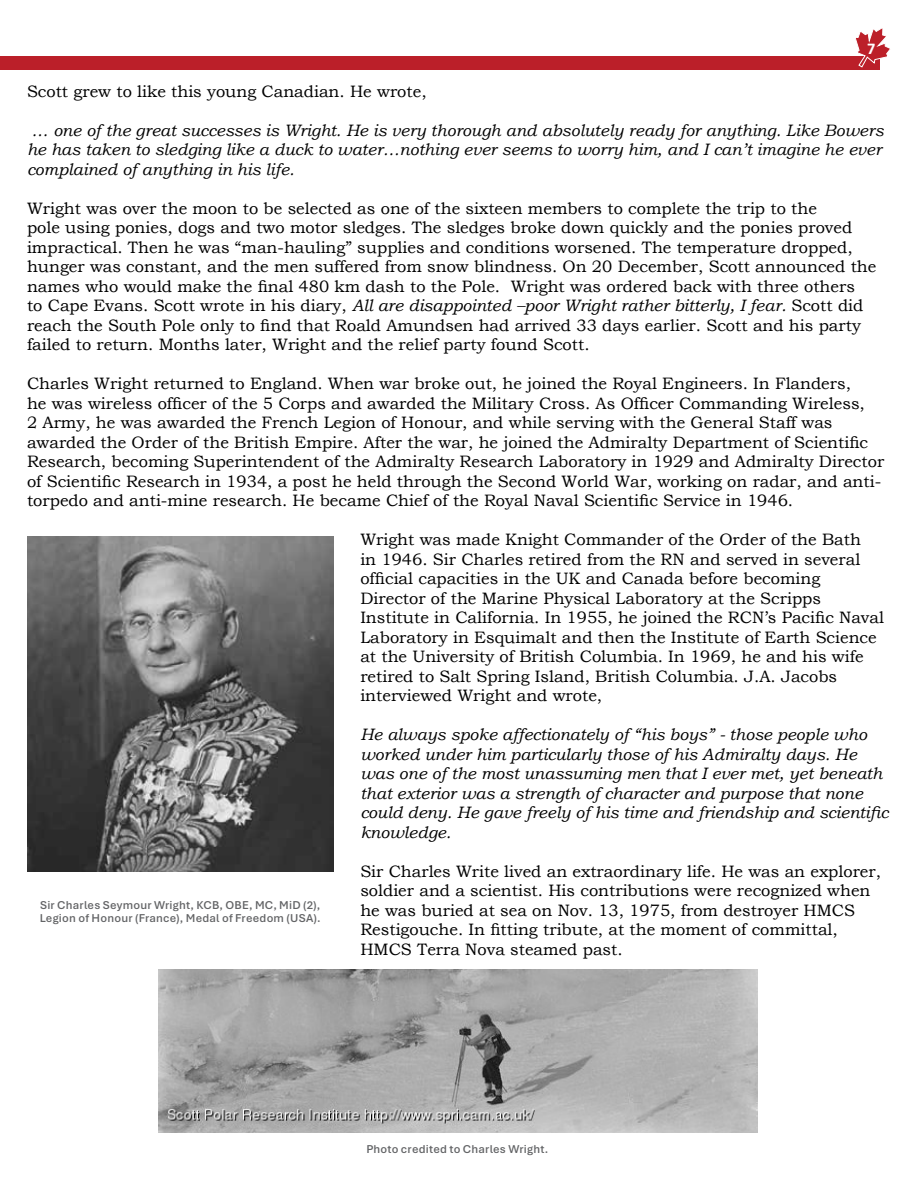
<style>
.page{position:relative;width:918px;height:1188px;background:#fff}
.page>*{position:absolute;margin:0;border:0;box-sizing:border-box;transform-origin:0 0}
.t1{font:16.5px/19.5px "Bookman Old Style";color:#000}
.t2{font:italic 16.5px/19.5px "Bookman Old Style";color:#000;text-align:justify}
.t3{font:700 16.5px "Calibri";color:#fff}
.t4{font:600 12px/13.5px "Aptos";letter-spacing:.02em;color:#636466}
.s1{font-style:italic}
</style>
<div class="page">
<div style="left:0;top:56px;width:879px;height:14px;background:#bb1f29"></div>
<svg style="left:855px;top:28px;width:35px;height:39px"></svg>
<img style="left:27px;top:537px;width:306px;height:335px">
<img style="left:158px;top:970px;width:599px;height:162px">
<p class="t3" style="left:867px;top:37px;width:10px">7</p>
<p class="t1" style="left:27px;top:81px;width:401px">Scott grew to like this young Canadian. He wrote,</p>
<p class="t2" style="left:27px;top:120px;width:858px">… one of the great successes is Wright. He is very thorough and absolutely ready for anything. Like Bowers he has taken to sledging like a duck to water…nothing ever seems to worry him, and I can’t imagine he ever complained of anything in his life.</p>
<p class="t1" style="left:27px;top:198px;width:851px">Wright was over the moon to be selected as one of the sixteen members to complete the trip to the<br>pole using ponies, dogs and two motor sledges. The sledges broke down quickly and the ponies proved impractical. Then he was “man-hauling” supplies and conditions worsened. The temperature dropped, hunger was constant, and the men suffered from snow blindness. On 20 December, Scott announced the names who would make the final 480 km dash to the Pole. Wright was ordered back with three others<br>to Cape Evans. Scott wrote in his diary, <span class="s1">All are disappointed –poor Wright rather bitterly, I fear.</span> Scott did reach the South Pole only to find that Roald Amundsen had arrived 33 days earlier. Scott and his party failed to return. Months later, Wright and the relief party found Scott.</p>
<p class="t1" style="left:27px;top:374px;width:859px">Charles Wright returned to England. When war broke out, he joined the Royal Engineers. In Flanders,<br>he was wireless officer of the 5 Corps and awarded the Military Cross. As Officer Commanding Wireless,<br>2 Army, he was awarded the French Legion of Honour, and while serving with the General Staff was awarded the Order of the British Empire. After the war, he joined the Admiralty Department of Scientific Research, becoming Superintendent of the Admiralty Research Laboratory in 1929 and Admiralty Director of Scientific Research in 1934, a post he held through the Second World War, working on radar, and anti&shy;torpedo and anti-mine research. He became Chief of the Royal Naval Scientific Service in 1946.</p>
<p class="t1" style="left:360px;top:530px;width:525px">Wright was made Knight Commander of the Order of the Bath<br>in 1946. Sir Charles retired from the RN and served in several official capacities in the UK and Canada before becoming Director of the Marine Physical Laboratory at the Scripps Institute in California. In 1955, he joined the RCN’s Pacific Naval Laboratory in Esquimalt and then the Institute of Earth Science at the University of British Columbia. In 1969, he and his wife retired to Salt Spring Island, British Columbia. J.A. Jacobs interviewed Wright and wrote,</p>
<p class="t2" style="left:360px;top:725px;width:529px;text-align:left">He always spoke affectionately of “his boys” - those people who worked under him particularly those of his Admiralty days. He was one of the most unassuming men that I ever met, yet beneath that exterior was a strength of character and purpose that none could deny. He gave freely of his time and friendship and scientific knowledge.</p>
<p class="t1" style="left:360px;top:862px;width:522px">Sir Charles Write lived an extraordinary life. He was an explorer, soldier and a scientist. His contributions were recognized when he was buried at sea on Nov. 13, 1975, from destroyer HMCS Restigouche. In fitting tribute, at the moment of committal, HMCS Terra Nova steamed past.</p>
<p class="t4" style="left:40px;top:898px;width:283px">Sir Charles Seymour Wright, KCB, OBE, MC, MiD (2),<br>Legion of Honour (France), Medal of Freedom (USA).</p>
<p class="t4" style="left:366px;top:1142px;width:183px">Photo credited to Charles Wright.</p>
</div>
